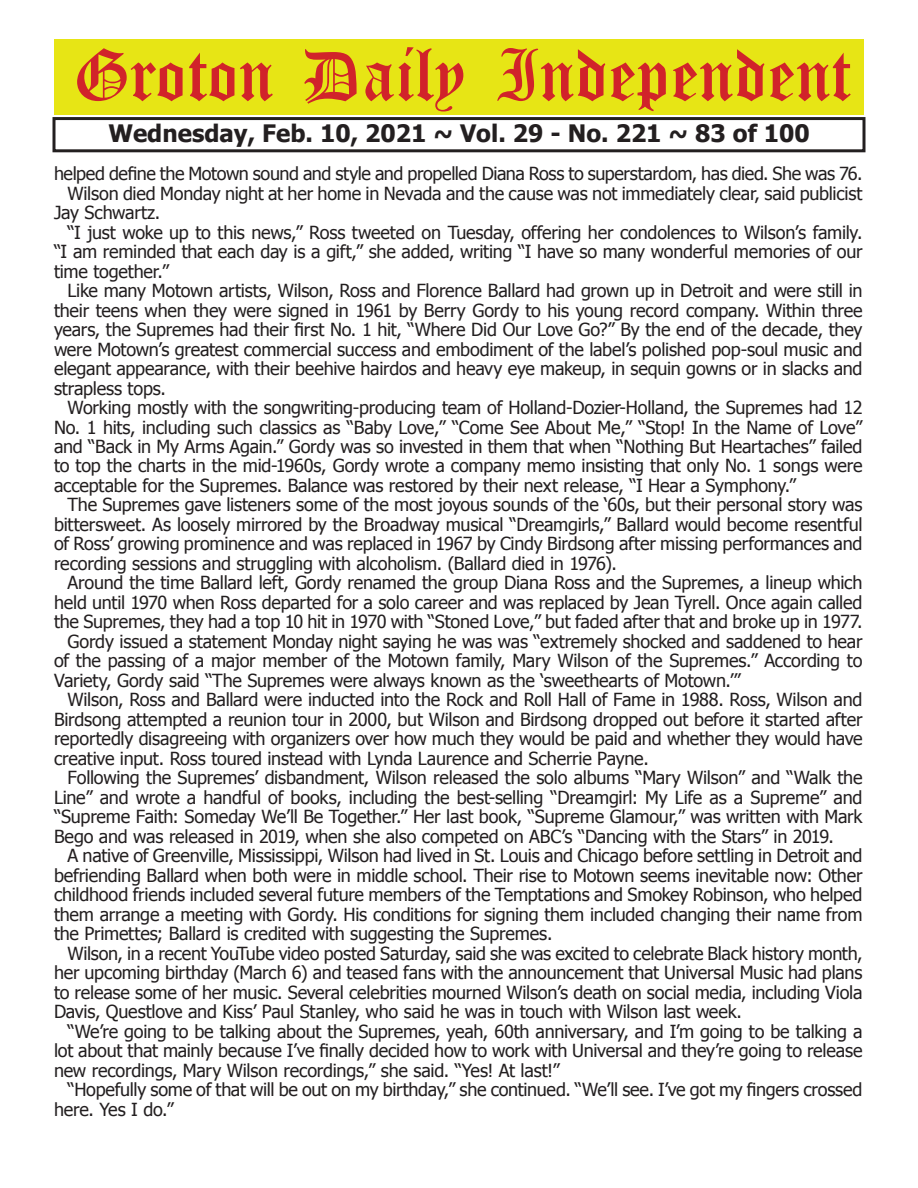
<style>
.page{position:relative;width:918px;height:1188px;background:#fff}
.page>*{position:absolute;margin:0;border:0;box-sizing:border-box;transform-origin:0 0}
.t1{font:54px "Old English Five";color:#d1232a}
.t2{font:700 24px "Tahoma";color:#231f20}
.t3{font:18px "Tahoma";letter-spacing:-.01em;color:#231f20}
</style>
<div class="page">
<div style="left:52px;top:117px;width:814px;height:35px;border:3px solid #231f20"></div>
<div style="left:54px;top:40px;width:810px;height:75px;background:#e7e515"></div>
<h1 class="t1" style="left:73px;top:50px;width:779px">Groton Daily Independent</h1>
<h2 class="t2" style="left:108px;top:116px;width:703px">Wednesday, Feb. 10, 2021 ~ Vol. 29 - No. 221 ~ 83 of 100</h2>
<p class="t3" style="left:54px;top:161px;width:810px">helped define the Motown sound and style and propelled Diana Ross to superstardom, has died. She was 76.</p>
<p class="t3" style="left:68px;top:181px;width:796px">Wilson died Monday night at her home in Nevada and the cause was not immediately clear, said publicist</p>
<p class="t3" style="left:54px;top:200px;width:108px">Jay Schwartz.</p>
<p class="t3" style="left:68px;top:220px;width:796px">“I just woke up to this news,” Ross tweeted on Tuesday, offering her condolences to Wilson’s family.</p>
<p class="t3" style="left:54px;top:239px;width:810px">“I am reminded that each day is a gift,” she added, writing “I have so many wonderful memories of our</p>
<p class="t3" style="left:54px;top:259px;width:116px">time together.”</p>
<p class="t3" style="left:68px;top:278px;width:797px">Like many Motown artists, Wilson, Ross and Florence Ballard had grown up in Detroit and were still in</p>
<p class="t3" style="left:54px;top:298px;width:810px">their teens when they were signed in 1961 by Berry Gordy to his young record company. Within three</p>
<p class="t3" style="left:54px;top:317px;width:810px">years, the Supremes had their first No. 1 hit, “Where Did Our Love Go?” By the end of the decade, they</p>
<p class="t3" style="left:54px;top:337px;width:810px">were Motown’s greatest commercial success and embodiment of the label’s polished pop-soul music and</p>
<p class="t3" style="left:54px;top:356px;width:810px">elegant appearance, with their beehive hairdos and heavy eye makeup, in sequin gowns or in slacks and</p>
<p class="t3" style="left:54px;top:376px;width:114px">strapless tops.</p>
<p class="t3" style="left:68px;top:395px;width:797px">Working mostly with the songwriting-producing team of Holland-Dozier-Holland, the Supremes had 12</p>
<p class="t3" style="left:54px;top:415px;width:810px">No. 1 hits, including such classics as “Baby Love,” “Come See About Me,” “Stop! In the Name of Love”</p>
<p class="t3" style="left:54px;top:434px;width:810px">and “Back in My Arms Again.” Gordy was so invested in them that when “Nothing But Heartaches” failed</p>
<p class="t3" style="left:54px;top:454px;width:810px">to top the charts in the mid-1960s, Gordy wrote a company memo insisting that only No. 1 songs were</p>
<p class="t3" style="left:54px;top:473px;width:744px">acceptable for the Supremes. Balance was restored by their next release, “I Hear a Symphony.”</p>
<p class="t3" style="left:68px;top:493px;width:796px">The Supremes gave listeners some of the most joyous sounds of the ‘60s, but their personal story was</p>
<p class="t3" style="left:54px;top:512px;width:810px">bittersweet. As loosely mirrored by the Broadway musical “Dreamgirls,” Ballard would become resentful</p>
<p class="t3" style="left:54px;top:532px;width:810px">of Ross’ growing prominence and was replaced in 1967 by Cindy Birdsong after missing performances and</p>
<p class="t3" style="left:54px;top:551px;width:564px">recording sessions and struggling with alcoholism. (Ballard died in 1976).</p>
<p class="t3" style="left:68px;top:571px;width:797px">Around the time Ballard left, Gordy renamed the group Diana Ross and the Supremes, a lineup which</p>
<p class="t3" style="left:54px;top:590px;width:810px">held until 1970 when Ross departed for a solo career and was replaced by Jean Tyrell. Once again called</p>
<p class="t3" style="left:54px;top:610px;width:810px">the Supremes, they had a top 10 hit in 1970 with “Stoned Love,” but faded after that and broke up in 1977.</p>
<p class="t3" style="left:68px;top:629px;width:796px">Gordy issued a statement Monday night saying he was was “extremely shocked and saddened to hear</p>
<p class="t3" style="left:54px;top:649px;width:810px">of the passing of a major member of the Motown family, Mary Wilson of the Supremes.” According to</p>
<p class="t3" style="left:54px;top:668px;width:688px">Variety, Gordy said “The Supremes were always known as the ‘sweethearts of Motown.’”</p>
<p class="t3" style="left:68px;top:688px;width:797px">Wilson, Ross and Ballard were inducted into the Rock and Roll Hall of Fame in 1988. Ross, Wilson and</p>
<p class="t3" style="left:54px;top:707px;width:810px">Birdsong attempted a reunion tour in 2000, but Wilson and Birdsong dropped out before it started after</p>
<p class="t3" style="left:54px;top:727px;width:810px">reportedly disagreeing with organizers over how much they would be paid and whether they would have</p>
<p class="t3" style="left:54px;top:746px;width:596px">creative input. Ross toured instead with Lynda Laurence and Scherrie Payne.</p>
<p class="t3" style="left:68px;top:766px;width:797px">Following the Supremes’ disbandment, Wilson released the solo albums “Mary Wilson” and “Walk the</p>
<p class="t3" style="left:54px;top:785px;width:810px">Line” and wrote a handful of books, including the best-selling “Dreamgirl: My Life as a Supreme” and</p>
<p class="t3" style="left:54px;top:805px;width:810px">“Supreme Faith: Someday We’ll Be Together.” Her last book, “Supreme Glamour,” was written with Mark</p>
<p class="t3" style="left:54px;top:824px;width:781px">Bego and was released in 2019, when she also competed on ABC’s “Dancing with the Stars” in 2019.</p>
<p class="t3" style="left:68px;top:844px;width:797px">A native of Greenville, Mississippi, Wilson had lived in St. Louis and Chicago before settling in Detroit and</p>
<p class="t3" style="left:54px;top:863px;width:810px">befriending Ballard when both were in middle school. Their rise to Motown seems inevitable now: Other</p>
<p class="t3" style="left:54px;top:883px;width:810px">childhood friends included several future members of the Temptations and Smokey Robinson, who helped</p>
<p class="t3" style="left:54px;top:902px;width:810px">them arrange a meeting with Gordy. His conditions for signing them included changing their name from</p>
<p class="t3" style="left:54px;top:922px;width:500px">the Primettes; Ballard is credited with suggesting the Supremes.</p>
<p class="t3" style="left:68px;top:941px;width:796px">Wilson, in a recent YouTube video posted Saturday, said she was excited to celebrate Black history month,</p>
<p class="t3" style="left:54px;top:961px;width:810px">her upcoming birthday (March 6) and teased fans with the announcement that Universal Music had plans</p>
<p class="t3" style="left:54px;top:980px;width:810px">to release some of her music. Several celebrities mourned Wilson’s death on social media, including Viola</p>
<p class="t3" style="left:54px;top:1000px;width:689px">Davis, Questlove and Kiss’ Paul Stanley, who said he was in touch with Wilson last week.</p>
<p class="t3" style="left:68px;top:1019px;width:797px">“We’re going to be talking about the Supremes, yeah, 60th anniversary, and I’m going to be talking a</p>
<p class="t3" style="left:54px;top:1039px;width:810px">lot about that mainly because I’ve finally decided how to work with Universal and they’re going to release</p>
<p class="t3" style="left:54px;top:1058px;width:507px">new recordings, Mary Wilson recordings,” she said. “Yes! At last!”</p>
<p class="t3" style="left:68px;top:1078px;width:796px">“Hopefully some of that will be out on my birthday,” she continued. “We’ll see. I’ve got my fingers crossed</p>
<p class="t3" style="left:54px;top:1097px;width:121px">here. Yes I do.”</p>
</div>
